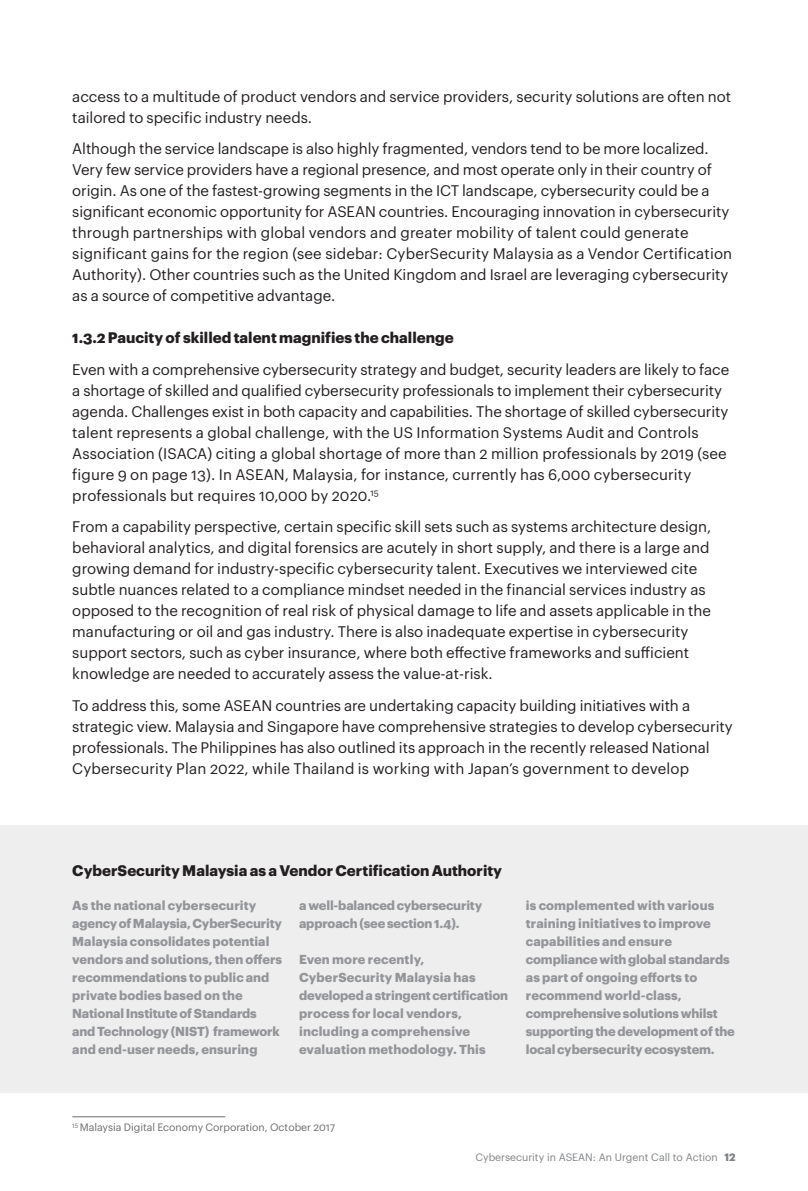
<style>
.page{position:relative;width:808px;height:1191px;background:#fff}
.page>*{position:absolute;margin:0;border:0;box-sizing:border-box;transform-origin:0 0}
.t1{font:15px/21px "Graphik";color:#231f20}
.t2{font:700 15px "Graphik";color:#231f20}
.t3{font:700 12.75px/18px "Graphik";letter-spacing:.005em;color:#939598}
.t4{font:10.5px "Graphik";color:#6c6d70}
.t5{font:10.5px "Graphik";color:#808285}
.s1{font-weight:700}
</style>
<div class="page">
<div style="left:0;top:825px;width:808px;height:268px;background:#eeeeef"></div>
<hr style="left:72px;top:1116px;width:153px;height:1px;background:#6c6d70">
<p class="t1" style="left:72px;top:84px;width:660px">access to a multitude of product vendors and service providers, security solutions are often not tailored to specific industry needs.</p>
<p class="t1" style="left:72px;top:137px;width:661px">Although the service landscape is also highly fragmented, vendors tend to be more localized.<br>Very few service providers have a regional presence, and most operate only in their country of origin. As one of the fastest-growing segments in the ICT landscape, cybersecurity could be a significant economic opportunity for ASEAN countries. Encouraging innovation in cybersecurity through partnerships with global vendors and greater mobility of talent could generate significant gains for the region (see sidebar: CyberSecurity Malaysia as a Vendor Certification Authority). Other countries such as the United Kingdom and Israel are leveraging cybersecurity as a source of competitive advantage.</p>
<p class="t2" style="left:72px;top:326px;width:383px">1.3.2 Paucity of skilled talent magnifies the challenge</p>
<p class="t1" style="left:72px;top:357px;width:658px">Even with a comprehensive cybersecurity strategy and budget, security leaders are likely to face a shortage of skilled and qualified cybersecurity professionals to implement their cybersecurity agenda. Challenges exist in both capacity and capabilities. The shortage of skilled cybersecurity talent represents a global challenge, with the US Information Systems Audit and Controls Association (ISACA) citing a global shortage of more than 2 million professionals by 2019 (see figure 9 on page 13). In ASEAN, Malaysia, for instance, currently has 6,000 cybersecurity professionals but requires 10,000 by 2020.<sup>15</sup></p>
<p class="t1" style="left:72px;top:515px;width:641px">From a capability perspective, certain specific skill sets such as systems architecture design, behavioral analytics, and digital forensics are acutely in short supply, and there is a large and growing demand for industry-specific cybersecurity talent. Executives we interviewed cite subtle nuances related to a compliance mindset needed in the financial services industry as opposed to the recognition of real risk of physical damage to life and assets applicable in the manufacturing or oil and gas industry. There is also inadequate expertise in cybersecurity support sectors, such as cyber insurance, where both effective frameworks and sufficient knowledge are needed to accurately assess the value-at-risk.</p>
<p class="t1" style="left:72px;top:693px;width:662px">To address this, some ASEAN countries are undertaking capacity building initiatives with a strategic view. Malaysia and Singapore have comprehensive strategies to develop cybersecurity professionals. The Philippines has also outlined its approach in the recently released National Cybersecurity Plan 2022, while Thailand is working with Japan’s government to develop</p>
<p class="t2" style="left:72px;top:858px;width:431px">CyberSecurity Malaysia as a Vendor Certification Authority</p>
<p class="t3" style="left:72px;top:895px;width:211px">As the national cybersecurity agency of Malaysia, CyberSecurity<br>Malaysia consolidates potential vendors and solutions, then offers recommendations to public and private bodies based on the<br>National Institute of Standards and Technology (NIST) framework and end-user needs, ensuring</p>
<p class="t3" style="left:299px;top:895px;width:185px">a well-balanced cybersecurity approach (see section 1.4).</p>
<p class="t3" style="left:299px;top:949px;width:211px">Even more recently,<br>CyberSecurity Malaysia has developed a stringent certification process for local vendors, including a comprehensive evaluation methodology. This</p>
<p class="t3" style="left:526px;top:895px;width:211px">is complemented with various training initiatives to improve capabilities and ensure compliance with global standards as part of ongoing efforts to recommend world-class, comprehensive solutions whilst supporting the development of the local cybersecurity ecosystem.</p>
<p class="t4" style="left:72px;top:1119px;width:265px"><sup>15</sup> Malaysia Digital Economy Corporation, October 2017</p>
<p class="t5" style="left:475px;top:1149px;width:261px">Cybersecurity in ASEAN: An Urgent Call to Action <span class="s1">12</span></p>
</div>
